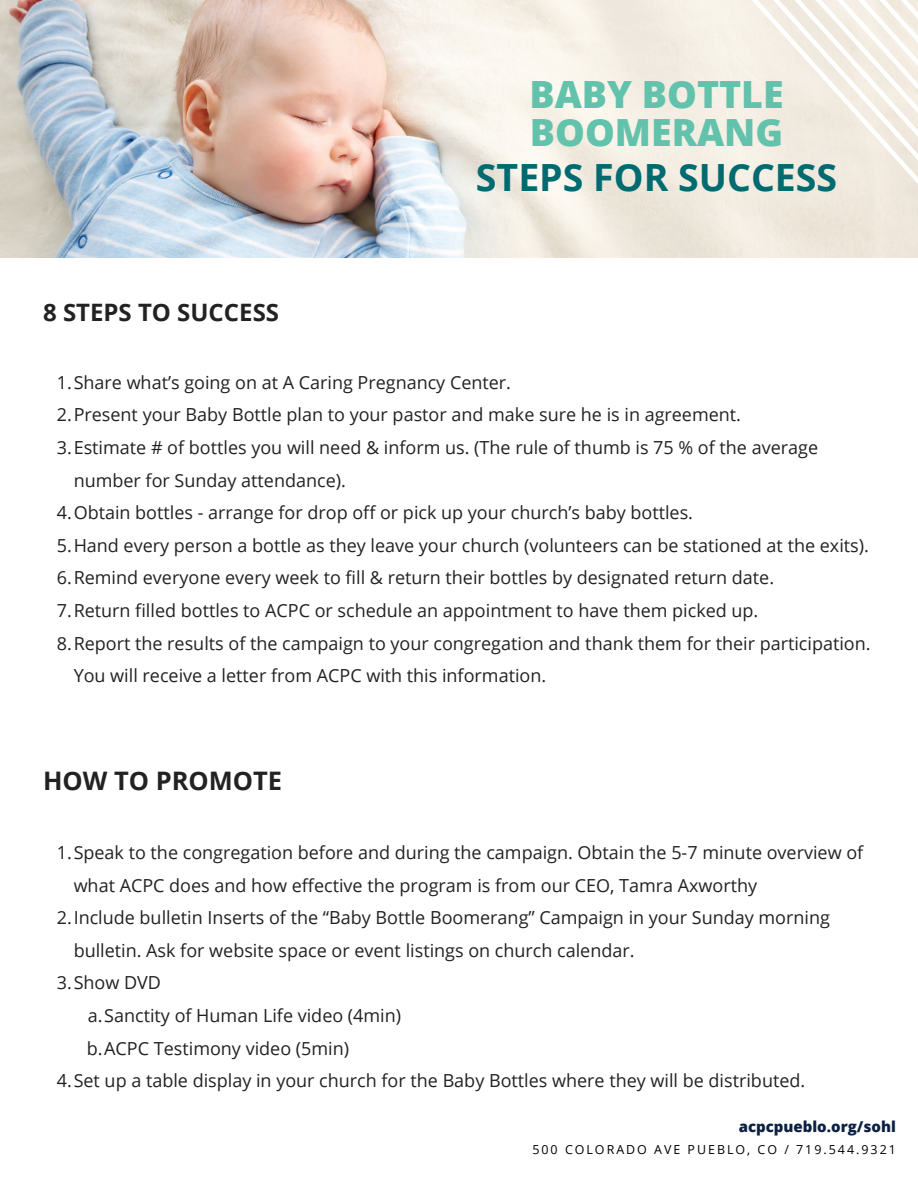
<style>
.page{position:relative;width:918px;height:1188px;background:#fff}
.page>*{position:absolute;margin:0;border:0;box-sizing:border-box;transform-origin:0 0}
.t1{font:800 37.5px "Open Sans";color:#62c2ac}
.t2{font:700 37.5px "Open Sans";color:#006a71}
.t3{font:700 25.5px "Open Sans";color:#222}
.t4{font:700 24px "Open Sans";color:#222}
.t5{font:18px/32.7px "Open Sans";color:#222}
.t6{font:800 15px "Open Sans";color:#0c2141}
.t7{font:12.45px "Open Sans";letter-spacing:.16em;color:#000}
</style>
<div class="page">
<img style="left:0;top:0;width:918px;height:258px">
<svg style="left:711px;top:0;width:207px;height:257px;fill:#f1e9de"></svg>
<svg style="left:717px;top:0;width:201px;height:240px;fill:#f2ebe0"></svg>
<svg style="left:724px;top:0;width:194px;height:224px"></svg>
<p class="t4" style="left:43px;top:296px;width:237px">8 STEPS TO SUCCESS</p>
<p class="t1" style="left:529px;top:68px;width:256px">BABY BOTTLE</p>
<p class="t1" style="left:530px;top:106px;width:255px">BOOMERANG</p>
<p class="t2" style="left:476px;top:151px;width:363px">STEPS FOR SUCCESS</p>
<p class="t5" style="left:57px;top:365px;width:456px">1.Share what’s going on at A Caring Pregnancy Center.</p>
<p class="t5" style="left:57px;top:398px;width:686px">2.Present your Baby Bottle plan to your pastor and make sure he is in agreement.</p>
<p class="t5" style="left:74px;top:431px;width:746px;text-indent:-17px">3.Estimate # of bottles you will need &amp; inform us. (The rule of thumb is 75 % of the average number for Sunday attendance).</p>
<p class="t5" style="left:57px;top:496px;width:638px">4.Obtain bottles - arrange for drop off or pick up your church’s baby bottles.</p>
<p class="t5" style="left:57px;top:528px;width:814px">5.Hand every person a bottle as they leave your church (volunteers can be stationed at the exits).</p>
<p class="t5" style="left:57px;top:561px;width:719px">6.Remind everyone every week to fill &amp; return their bottles by designated return date.</p>
<p class="t5" style="left:57px;top:594px;width:703px">7.Return filled bottles to ACPC or schedule an appointment to have them picked up.</p>
<p class="t5" style="left:74px;top:626px;width:799px;text-indent:-17px">8.Report the results of the campaign to your congregation and thank them for their participation.<br>You will receive a letter from ACPC with this information.</p>
<p class="t3" style="left:43px;top:763px;width:241px">HOW TO PROMOTE</p>
<p class="t5" style="left:74px;top:836px;width:791px;text-indent:-17px">1.Speak to the congregation before and during the campaign. Obtain the 5-7 minute overview of what ACPC does and how effective the program is from our CEO, Tamra Axworthy</p>
<p class="t5" style="left:74px;top:901px;width:758px;text-indent:-17px">2.Include bulletin Inserts of the “Baby Bottle Boomerang” Campaign in your Sunday morning bulletin. Ask for website space or event listings on church calendar.</p>
<p class="t5" style="left:57px;top:966px;width:106px">3.Show DVD</p>
<p class="t5" style="left:88px;top:999px;width:315px">a.Sanctity of Human Life video (4min)</p>
<p class="t5" style="left:87px;top:1031px;width:264px">b.ACPC Testimony video (5min)</p>
<p class="t5" style="left:57px;top:1064px;width:750px">4.Set up a table display in your church for the Baby Bottles where they will be distributed.</p>
<p class="t6" style="left:739px;top:1116px;width:159px">acpcpueblo.org/sohl</p>
<p class="t7" style="left:532px;top:1141px;width:365px">500 COLORADO AVE PUEBLO, CO / 719.544.9321</p>
</div>
